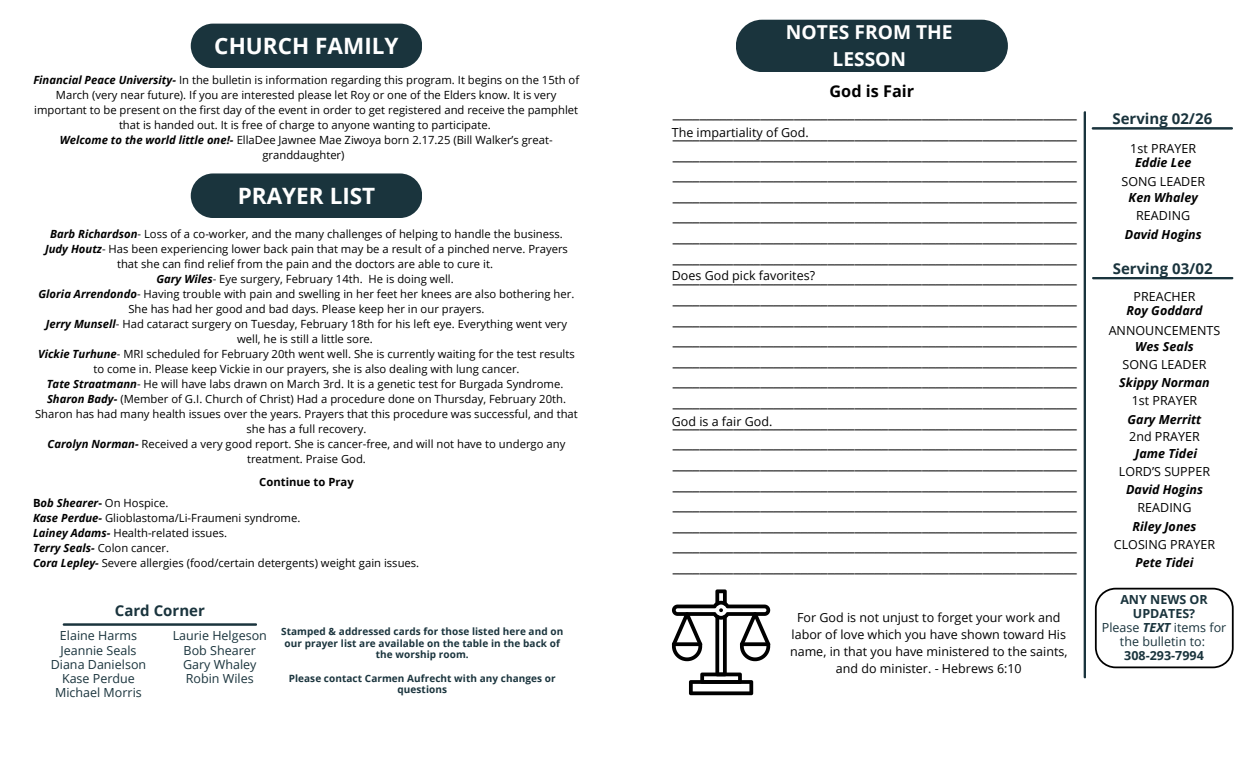
<style>
.page{position:relative;width:1260px;height:765px;background:#fff}
.page>*{position:absolute;margin:0;border:0;box-sizing:border-box;transform-origin:0 0}
.t1{font:700 22.5px "Open Sans";color:#fff}
.t2{font:700 19.25px/26.2px "Open Sans";color:#fff;text-align:center}
.t3{font:700 16.25px "Open Sans";color:#000}
.t4{font:15px/20.6px "Open Sans";color:#000;text-align:justify}
.t5{font:700 15px "Open Sans";color:#1a343d}
.t6{font:12.5px/18.1px "Open Sans";color:#000;text-align:center}
.t7{font:12.5px/14px "Open Sans";color:#1a343d;text-align:center}
.t8{font:italic 700 12.5px/18.5px "Open Sans";color:#000;text-align:center}
.t9{font:700 12.5px/14px "Open Sans";color:#1a343d;text-align:center}
.t10{font:11.25px/15px "Open Sans";color:#000;text-align:center}
.t11{font:700 11.25px "Open Sans";color:#000}
.t12{font:700 10px/11.6px "Open Sans";letter-spacing:.005em;color:#1a343d;text-align:center}
.s1{font-weight:700;font-style:italic}
.s2{font-weight:700}
.s3{font-weight:400;font-style:normal}
.s4{font-weight:400}
.s5{font-style:italic}
</style>
<div class="page">
<div style="left:191px;top:173px;width:231px;height:45px;background:#1a343d;border-radius:22px"></div>
<hr style="left:1084px;top:111px;width:2px;height:567px;background:#1a343d">
<hr style="left:1092px;top:127px;width:141px;height:3px;background:#1a343d">
<div style="left:736px;top:20px;width:272px;height:52px;background:#1a343d;border-radius:26px"></div>
<div style="left:191px;top:24px;width:231px;height:44px;background:#1a343d;border-radius:22px"></div>
<hr style="left:63px;top:623px;width:194px;height:3px;background:#1a343d">
<hr style="left:1092px;top:277px;width:141px;height:2px;background:#1a343d">
<svg style="left:1095px;top:588px;width:139px;height:80px"></svg>
<svg style="left:672px;top:589px;width:98px;height:106px"></svg>
<h4 class="t1" style="left:214px;top:30px;width:186px">CHURCH FAMILY</h4>
<h4 class="t10" style="left:33px;top:72px;width:547px"><span class="s1">Financial Peace University-</span> In the bulletin is information regarding this program. It begins on the 15th of March (very near future). If you are interested please let Roy or one of the Elders know. It is very important to be present on the first day of the event in order to get registered and receive the pamphlet that is handed out. It is free of charge to anyone wanting to participate.<br><span class="s1">Welcome to the world little one!-</span> EllaDee Jawnee Mae Ziwoya born 2.17.25 (Bill Walker’s great&shy;granddaughter)</h4>
<h4 class="t1" style="left:238px;top:180px;width:139px">PRAYER LIST</h4>
<h2 class="t10" style="left:35px;top:226px;width:544px"><span class="s1">Barb Richardson</span>- Loss of a co-worker, and the many challenges of helping to handle the business.<br><span class="s1">Judy Houtz</span>- Has been experiencing lower back pain that may be a result of a pinched nerve. Prayers that she can find relief from the pain and the doctors are able to cure it.<br><span class="s1">Gary Wiles</span>- Eye surgery, February 14th. He is doing well.<br><span class="s1">Gloria Arrendondo</span>- Having trouble with pain and swelling in her feet her knees are also bothering her.<br>She has had her good and bad days. Please keep her in our prayers.<br><span class="s1">Jerry Munsell</span>- Had cataract surgery on Tuesday, February 18th for his left eye. Everything went very well, he is still a little sore.<br><span class="s1">Vickie Turhune</span>- MRI scheduled for February 20th went well. She is currently waiting for the test results to come in. Please keep Vickie in our prayers, she is also dealing with lung cancer.<br><span class="s1">Tate Straatmann</span>- He will have labs drawn on March 3rd. It is a genetic test for Burgada Syndrome.<br><span class="s1">Sharon Bady-</span> (Member of G.I. Church of Christ) Had a procedure done on Thursday, February 20th.<br>Sharon has had many health issues over the years. Prayers that this procedure was successful, and that she has a full recovery.<br><span class="s1">Carolyn Norman-</span> Received a very good report. She is cancer-free, and will not have to undergo any treatment. Praise God.</h2>
<h3 class="t11" style="left:259px;top:474px;width:96px">Continue to Pray</h3>
<p class="t10" style="left:33px;top:495px;width:388px;text-align:left"><span class="s2">B</span><span class="s1">ob Shearer</span><span class="s2">-</span> On Hospice.<br><span class="s1">Kase Perdue-</span> Glioblastoma/Li-Fraumeni syndrome.<br><span class="s1">Lainey Adams-</span> Health-related issues.<br><span class="s1">Terry Seals-</span> Colon cancer.<br><span class="s1">Cora Lepley-</span> Severe allergies (food/certain detergents) weight gain issues.</p>
<h1 class="t5" style="left:115px;top:600px;width:92px">Card Corner</h1>
<h6 class="t7" style="left:51px;top:629px;width:97px">Elaine Harms<br>Jeannie Seals<br>Diana Danielson<br>Kase Perdue<br>Michael Morris</h6>
<h1 class="t7" style="left:173px;top:629px;width:96px">Laurie Helgeson<br>Bob Shearer<br>Gary Whaley<br>Robin Wiles</h1>
<p class="t12" style="left:281px;top:625px;width:284px">Stamped &amp; addressed cards for those listed here and on our prayer list are available on the table in the back of the worship room.</p>
<p class="t12" style="left:289px;top:672px;width:269px">Please contact Carmen Aufrecht with any changes or questions</p>
<h4 class="t2" style="left:786px;top:19px;width:168px">NOTES FROM THE<br>LESSON</h4>
<p class="t3" style="left:829px;top:80px;width:86px">God is Fair</p>
<h4 class="t4" style="left:673px;top:102px;width:406px">____________________________________________________________ ____________________________________________________________ ____________________________________________________________ ____________________________________________________________ ____________________________________________________________ ____________________________________________________________ ____________________________________________________________ ____________________________________________________________ ____________________________________________________________ ____________________________________________________________ ____________________________________________________________ ____________________________________________________________ ____________________________________________________________ ____________________________________________________________ ____________________________________________________________ ____________________________________________________________ ____________________________________________________________ ____________________________________________________________ ____________________________________________________________ ____________________________________________________________ ____________________________________________________________ ____________________________________________________________ ____________________________________________________________</h4>
<h3 class="t6" style="left:672px;top:123px;width:139px">The impartiality of God.</h3>
<h3 class="t6" style="left:672px;top:266px;width:145px">Does God pick favorites?</h3>
<h4 class="t6" style="left:672px;top:413px;width:102px">God is a fair God.</h4>
<p class="t6" style="left:790px;top:609px;width:279px;line-height:16.9px">For God is not unjust to forget your work and labor of love which you have shown toward His name, in that you have ministered to the saints, and do minister. - Hebrews 6:10</p>
<h4 class="t5" style="left:1112px;top:108px;width:101px">Serving 02/26</h4>
<h3 class="t6" style="left:1130px;top:141px;width:68px;line-height:14px">1st PRAYER<br><span class="s1">Eddie Lee</span></h3>
<h3 class="t6" style="left:1121px;top:173px;width:85px;line-height:16px">SONG LEADER<br><span class="s1">Ken Whaley</span></h3>
<h3 class="t8" style="left:1125px;top:206px;width:78px"><span class="s3">READING<br></span>David Hogins</h3>
<h5 class="t5" style="left:1113px;top:258px;width:101px">Serving 03/02</h5>
<h6 class="t8" style="left:1126px;top:289px;width:78px;line-height:14px"><span class="s3">PREACHER<br></span>Roy Goddard</h6>
<h6 class="t6" style="left:1109px;top:322px;width:113px;line-height:16px">ANNOUNCEMENTS<br><span class="s1">Wes Seals</span></h6>
<h6 class="t8" style="left:1119px;top:355px;width:92px"><span class="s3">SONG LEADER<br></span>Skippy Norman<br><span class="s3">1st PRAYER<br></span>Gary Merritt</h6>
<h6 class="t6" style="left:1114px;top:427px;width:103px">2nd PRAYER<br><span class="s1">Jame Tidei<br></span>LORD’S SUPPER<br><span class="s1">David Hogins<br></span>READING<br><span class="s1">Riley Jones<br></span>CLOSING PRAYER<br><span class="s1">Pete Tidei</span></h6>
<h6 class="t9" style="left:1102px;top:592px;width:126px">ANY NEWS OR<br>UPDATES?<br><span class="s4">Please</span> <span class="s5">TEXT</span> <span class="s4">items for the bulletin to:<br></span>308-293-7994</h6>
</div>
